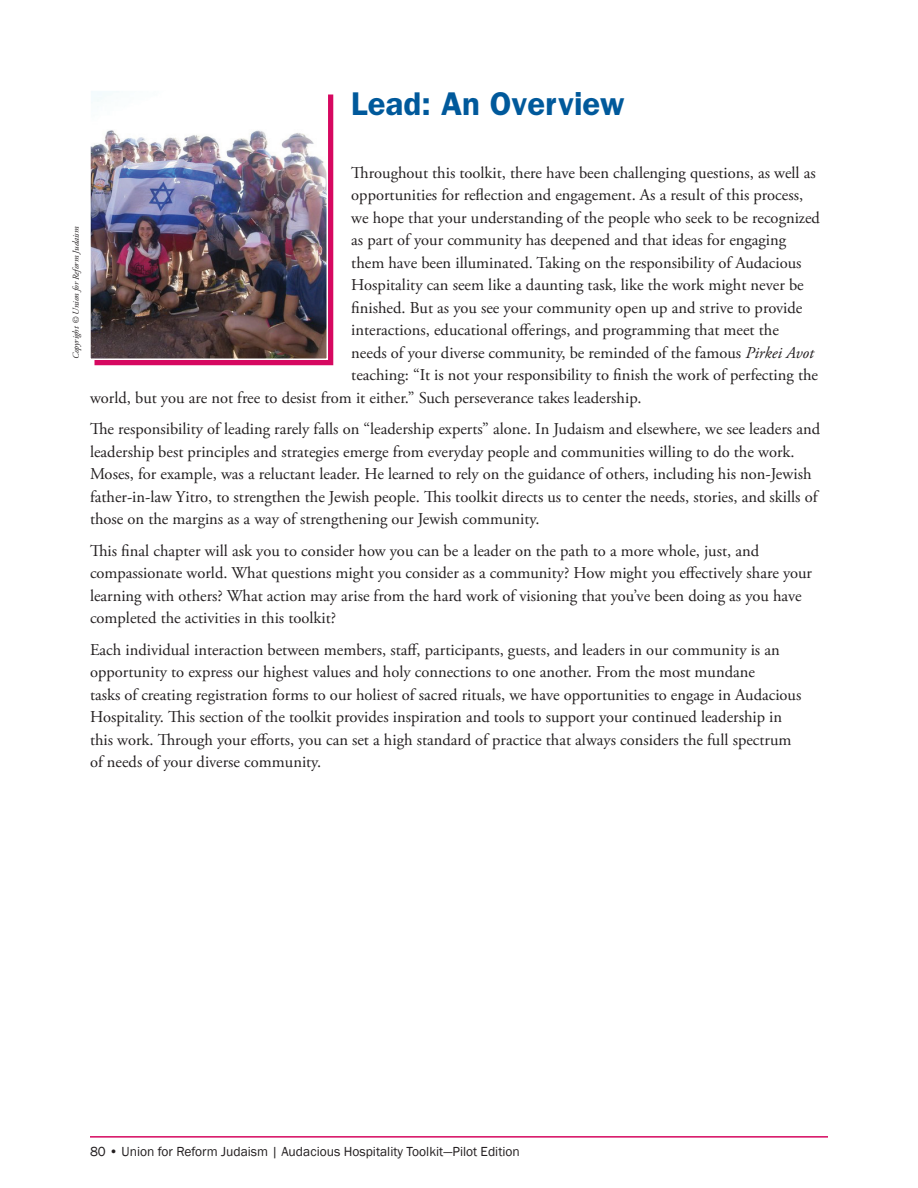
<style>
.page{position:relative;width:918px;height:1188px;background:#fff}
.page>*{position:absolute;margin:0;border:0;box-sizing:border-box;transform-origin:0 0}
.AHead{font:600 33px "Franklin Gothic";color:#00599b}
.text{font:16.5px/22.5px "Adobe Garamond Pro";color:#231f20}
.t1{font:13.5px "Franklin Gothic";color:#231f20}
.text-2{font:italic 9px "Adobe Garamond Pro";color:#231f20}
.s1{font-style:italic}
</style>
<div class="page">
<hr style="left:90px;top:1136px;width:738px;height:2px;background:#d60860">
<div style="left:94px;top:94px;width:239px;height:271px;background:#d60860"></div>
<img style="left:92px;top:92px;width:233px;height:265px">
<div style="left:89px;top:89px;width:239px;height:271px;border:2px solid #fff"></div>
<p class="AHead" style="left:351px;top:84px;width:275px">Lead: An Overview</p>
<p class="text-2" style="left:70px;top:359px;width:134px;rotate:-90deg">Copyright © Union for Reform Judaism</p>
<p class="text" style="left:351px;top:162px;width:466px">Throughout this toolkit, there have been challenging questions, as well as</p>
<p class="text" style="left:351px;top:184px;width:453px">opportunities for reflection and engagement. As a result of this process,</p>
<p class="text" style="left:351px;top:207px;width:470px">we hope that your understanding of the people who seek to be recognized</p>
<p class="text" style="left:351px;top:229px;width:436px">as part of your community has deepened and that ideas for engaging</p>
<p class="text" style="left:351px;top:252px;width:452px">them have been illuminated. Taking on the responsibility of Audacious</p>
<p class="text" style="left:351px;top:274px;width:454px">Hospitality can seem like a daunting task, like the work might never be</p>
<p class="text" style="left:351px;top:297px;width:453px">finished. But as you see your community open up and strive to provide</p>
<p class="text" style="left:351px;top:319px;width:429px">interactions, educational offerings, and programming that meet the</p>
<p class="text" style="left:351px;top:342px;width:464px">needs of your diverse community, be reminded of the famous <span class="s1">Pirkei Avot</span></p>
<p class="text" style="left:351px;top:364px;width:468px">teaching: “It is not your responsibility to finish the work of perfecting the</p>
<p class="text" style="left:90px;top:387px;width:553px">world, but you are not free to desist from it either.” Such perseverance takes leadership.</p>
<p class="text" style="left:90px;top:418px;width:732px">The responsibility of leading rarely falls on “leadership experts” alone. In Judaism and elsewhere, we see leaders and leadership best principles and strategies emerge from everyday people and communities willing to do the work.<br>Moses, for example, was a reluctant leader. He learned to rely on the guidance of others, including his non-Jewish father-in-law Yitro, to strengthen the Jewish people. This toolkit directs us to center the needs, stories, and skills of those on the margins as a way of strengthening our Jewish community.</p>
<p class="text" style="left:90px;top:540px;width:724px">This final chapter will ask you to consider how you can be a leader on the path to a more whole, just, and compassionate world. What questions might you consider as a community? How might you effectively share your learning with others? What action may arise from the hard work of visioning that you’ve been doing as you have completed the activities in this toolkit?</p>
<p class="text" style="left:90px;top:639px;width:713px">Each individual interaction between members, staff, participants, guests, and leaders in our community is an opportunity to express our highest values and holy connections to one another. From the most mundane<br>tasks of creating registration forms to our holiest of sacred rituals, we have opportunities to engage in Audacious Hospitality. This section of the toolkit provides inspiration and tools to support your continued leadership in this work. Through your efforts, you can set a high standard of practice that always considers the full spectrum of needs of your diverse community.</p>
<p class="t1" style="left:90px;top:1143px;width:431px">80 • Union for Reform Judaism | Audacious Hospitality Toolkit—Pilot Edition</p>
</div>
